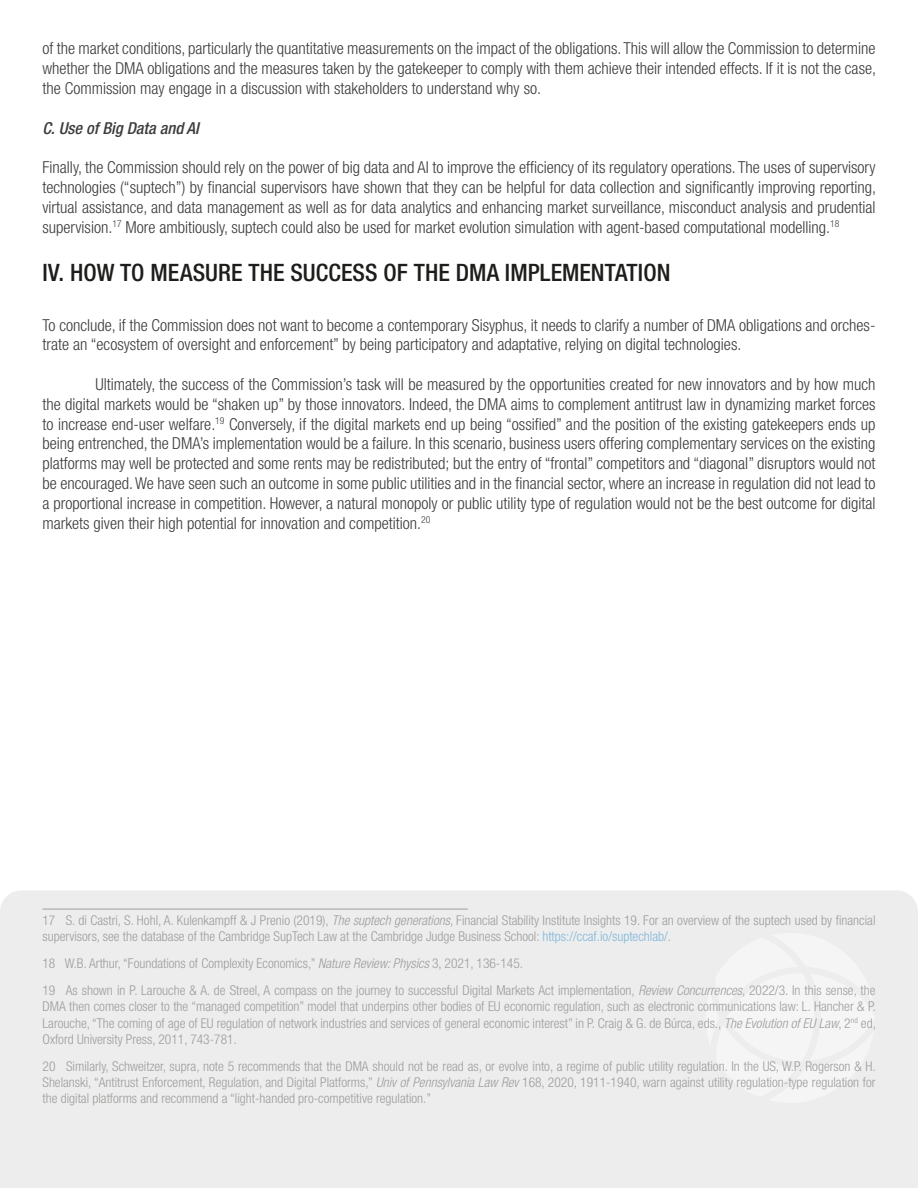
<style>
.page{position:relative;width:918px;height:1188px;background:#fff}
.page>*{position:absolute;margin:0;border:0;box-sizing:border-box;transform-origin:0 0}
.t1{font:500 condensed 24px "Helvetica Neue LT Std";color:#1d1d1b}
.t2{font:300 condensed 16.5px/19.8px "Helvetica Neue LT Std";color:#3c3c3b;text-align:justify}
.t3{font:italic 500 condensed 16.5px "Helvetica Neue LT Std";color:#3c3c3b}
.t4{font:300 condensed 13.5px/16.2px "Helvetica Neue LT Std";color:#9d9d9c}
.s1{font-style:italic}
.s2{color:#80b7db}
</style>
<div class="page">
<div style="left:0;top:890px;width:918px;height:298px;background:#ededed"></div>
<div style="left:705px;top:933px;width:170px;height:170px;background:#f5f5f5"></div>
<hr style="left:43px;top:909px;width:425px;height:1px;background:#9d9d9c">
<p class="t2" style="left:43px;top:38px;width:835px">of the market conditions, particularly the quantitative measurements on the impact of the obligations. This will allow the Commission to determine whether the DMA obligations and the measures taken by the gatekeeper to comply with them achieve their intended effects. If it is not the case, the Commission may engage in a discussion with stakeholders to understand why so.</p>
<p class="t3" style="left:43px;top:118px;width:158px">C. Use of Big Data and AI</p>
<p class="t2" style="left:43px;top:157px;width:835px">Finally, the Commission should rely on the power of big data and AI to improve the efficiency of its regulatory operations. The uses of supervisory technologies (“suptech”) by financial supervisors have shown that they can be helpful for data collection and significantly improving reporting, virtual assistance, and data management as well as for data analytics and enhancing market surveillance, misconduct analysis and prudential supervision.<sup>17</sup> More ambitiously, suptech could also be used for market evolution simulation with agent-based computational modelling.<sup>18</sup></p>
<h1 class="t1" style="left:43px;top:258px;width:629px">IV. HOW TO MEASURE THE SUCCESS OF THE DMA IMPLEMENTATION</h1>
<p class="t2" style="left:43px;top:315px;width:834px">To conclude, if the Commission does not want to become a contemporary Sisyphus, it needs to clarify a number of DMA obligations and orches&shy;trate an “ecosystem of oversight and enforcement” by being participatory and adaptative, relying on digital technologies.</p>
<p class="t2" style="left:43px;top:374px;width:835px;text-indent:53px">Ultimately, the success of the Commission’s task will be measured by the opportunities created for new innovators and by how much the digital markets would be “shaken up” by those innovators. Indeed, the DMA aims to complement antitrust law in dynamizing market forces to increase end-user welfare.<sup>19</sup> Conversely, if the digital markets end up being “ossified” and the position of the existing gatekeepers ends up being entrenched, the DMA’s implementation would be a failure. In this scenario, business users offering complementary services on the existing platforms may well be protected and some rents may be redistributed; but the entry of “frontal” competitors and “diagonal” disruptors would not be encouraged. We have seen such an outcome in some public utilities and in the financial sector, where an increase in regulation did not lead to a proportional increase in competition. However, a natural monopoly or public utility type of regulation would not be the best outcome for digital markets given their high potential for innovation and competition.<sup>20</sup></p>
<p class="t4" style="left:43px;top:912px;width:835px">17 S. di Castri, S. Hohl, A. Kulenkampff &amp; J Prenio (2019), <span class="s1">The suptech generations</span>, Financial Stability Institute Insights 19. For an overview of the suptech used by financial supervisors, see the database of the Cambridge SupTech Law at the Cambridge Judge Business School: <span class="s2">https://ccaf.io/suptechlab/</span>.</p>
<p class="t4" style="left:43px;top:950px;width:835px;line-height:26.8px">18 W.B. Arthur, “Foundations of Complexity Economics,” <span class="s1">Nature Review: Physics</span> 3, 2021, 136-145.<br>19 As shown in P. Larouche &amp; A. de Streel, A compass on the journey to successful Digital Markets Act implementation, <span class="s1">Review Concurrences</span>, 2022/3. In this sense, the</p>
<p class="t4" style="left:43px;top:998px;width:835px;text-align:justify">DMA then comes closer to the “managed competition” model that underpins other bodies of EU economic regulation, such as electronic communications law: L. Hancher &amp; P.<br>Larouche, “The coming of age of EU regulation of network industries and services of general economic interest” in P. Craig &amp; G. de Búrca, eds., <span class="s1">The Evolution of EU Law</span>, 2<sup>nd</sup> ed, Oxford University Press, 2011, 743-781.</p>
<p class="t4" style="left:43px;top:1058px;width:835px;text-align:justify">20 Similarly, Schweitzer, supra, note 5 recommends that the DMA should not be read as, or evolve into, a regime of public utility regulation. In the US, W.P. Rogerson &amp; H.<br>Shelanski, “Antitrust Enforcement, Regulation, and Digital Platforms,” <span class="s1">Univ of Pennsylvania Law Rev</span> 168, 2020, 1911-1940, warn against utility regulation-type regulation for the digital platforms and recommend a “light-handed pro-competitive regulation.”</p>
</div>
